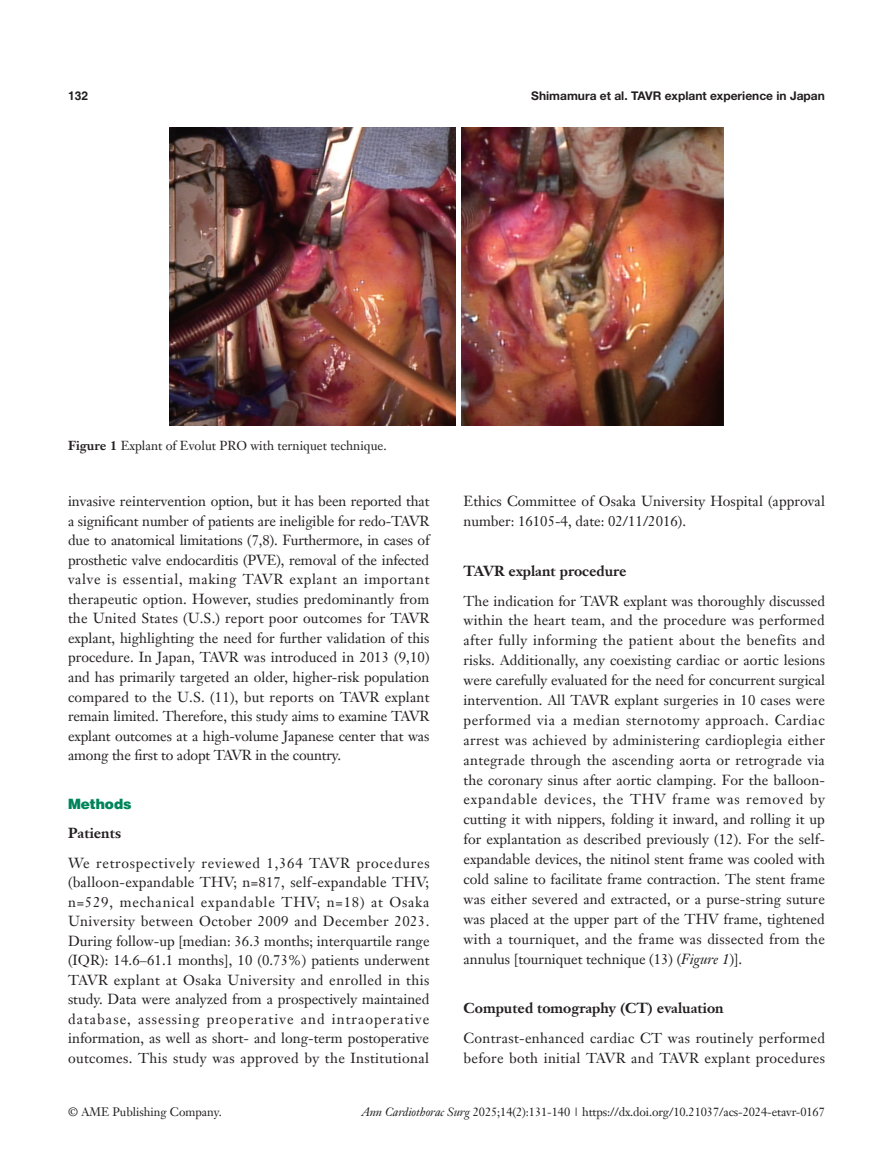
<style>
.page{position:relative;width:893px;height:1170px;background:#fff}
.page>*{position:absolute;margin:0;border:0;box-sizing:border-box;transform-origin:0 0}
.t1{font:14.25px/19.5px "Janson Text LT";letter-spacing:.005em;color:#231f20;text-align:justify}
.t2{font:14.25px/19.8px "Janson Text LT";letter-spacing:.025em;color:#231f20}
._2ji-6_5{font:700 14.25px "Janson Text LT";color:#231f20}
._1ji-6_5{font:900 14.25px "Helvetica";color:#00845c}
.t3{font:12.75px "Janson Text LT";color:#231f20}
.t4{font:12px "Janson Text LT";letter-spacing:-.01em;color:#231f20}
.t5{font:700 12px "Helvetica Neue LT Pro";color:#231f20}
.t6{font:700 12px "Helvetica";color:#231f20}
.s1{font-weight:700}
.s2{font-style:italic}
</style>
<div class="page">
<img style="left:170px;top:128px;width:554px;height:298px">
<hr style="left:457px;top:128px;width:4px;height:298px;background:#fff">
<p class="t6" style="left:68px;top:88px;width:22px">132</p>
<p class="t5" style="left:531px;top:88px;width:295px">Shimamura et al. TAVR explant experience in Japan</p>
<p class="t3" style="left:68px;top:437px;width:320px"><span class="s1">Figure 1</span> Explant of Evolut PRO with terniquet technique.</p>
<p class="t1" style="left:68px;top:491px;width:363px">invasive reintervention option, but it has been reported that a significant number of patients are ineligible for redo-TAVR due to anatomical limitations (7,8). Furthermore, in cases of prosthetic valve endocarditis (PVE), removal of the infected valve is essential, making TAVR explant an important therapeutic option. However, studies predominantly from the United States (U.S.) report poor outcomes for TAVR explant, highlighting the need for further validation of this procedure. In Japan, TAVR was introduced in 2013 (9,10) and has primarily targeted an older, higher-risk population compared to the U.S. (11), but reports on TAVR explant remain limited. Therefore, this study aims to examine TAVR explant outcomes at a high-volume Japanese center that was among the first to adopt TAVR in the country.</p>
<p class="_1ji-6_5" style="left:68px;top:794px;width:65px">Methods</p>
<p class="_2ji-6_5" style="left:68px;top:824px;width:55px">Patients</p>
<p class="t1" style="left:68px;top:852px;width:363px">We retrospectively reviewed 1,364 TAVR procedures (balloon-expandable THV; n=817, self-expandable THV; n=529, mechanical expandable THV; n=18) at Osaka University between October 2009 and December 2023.<br>During follow-up [median: 36.3 months; interquartile range (IQR): 14.6–61.1 months], 10 (0.73%) patients underwent TAVR explant at Osaka University and enrolled in this study. Data were analyzed from a prospectively maintained database, assessing preoperative and intraoperative information, as well as short- and long-term postoperative outcomes. This study was approved by the Institutional</p>
<p class="t1" style="left:463px;top:491px;width:363px">Ethics Committee of Osaka University Hospital (approval number: 16105-4, date: 02/11/2016).</p>
<p class="_2ji-6_5" style="left:463px;top:561px;width:165px">TAVR explant procedure</p>
<p class="t1" style="left:463px;top:590px;width:363px">The indication for TAVR explant was thoroughly discussed within the heart team, and the procedure was performed after fully informing the patient about the benefits and risks. Additionally, any coexisting cardiac or aortic lesions were carefully evaluated for the need for concurrent surgical intervention. All TAVR explant surgeries in 10 cases were performed via a median sternotomy approach. Cardiac arrest was achieved by administering cardioplegia either antegrade through the ascending aorta or retrograde via the coronary sinus after aortic clamping. For the balloon&shy;expandable devices, the THV frame was removed by cutting it with nippers, folding it inward, and rolling it up for explantation as described previously (12). For the self&shy;expandable devices, the nitinol stent frame was cooled with cold saline to facilitate frame contraction. The stent frame was either severed and extracted, or a purse-string suture was placed at the upper part of the THV frame, tightened with a tourniquet, and the frame was dissected from the annulus [tourniquet technique (13) (<span class="s2">Figure 1</span>)].</p>
<p class="_2ji-6_5" style="left:463px;top:998px;width:262px">Computed tomography (CT) evaluation</p>
<p class="t2" style="left:463px;top:1027px;width:363px">Contrast-enhanced cardiac CT was routinely performed before both initial TAVR and TAVR explant procedures</p>
<p class="t4" style="left:68px;top:1104px;width:155px">© AME Publishing Company.</p>
<p class="t4" style="left:362px;top:1104px;width:465px"><span class="s2">Ann Cardiothorac Surg</span> 2025;14(2):131-140 | https://dx.doi.org/10.21037/acs-2024-etavr-0167</p>
</div>
